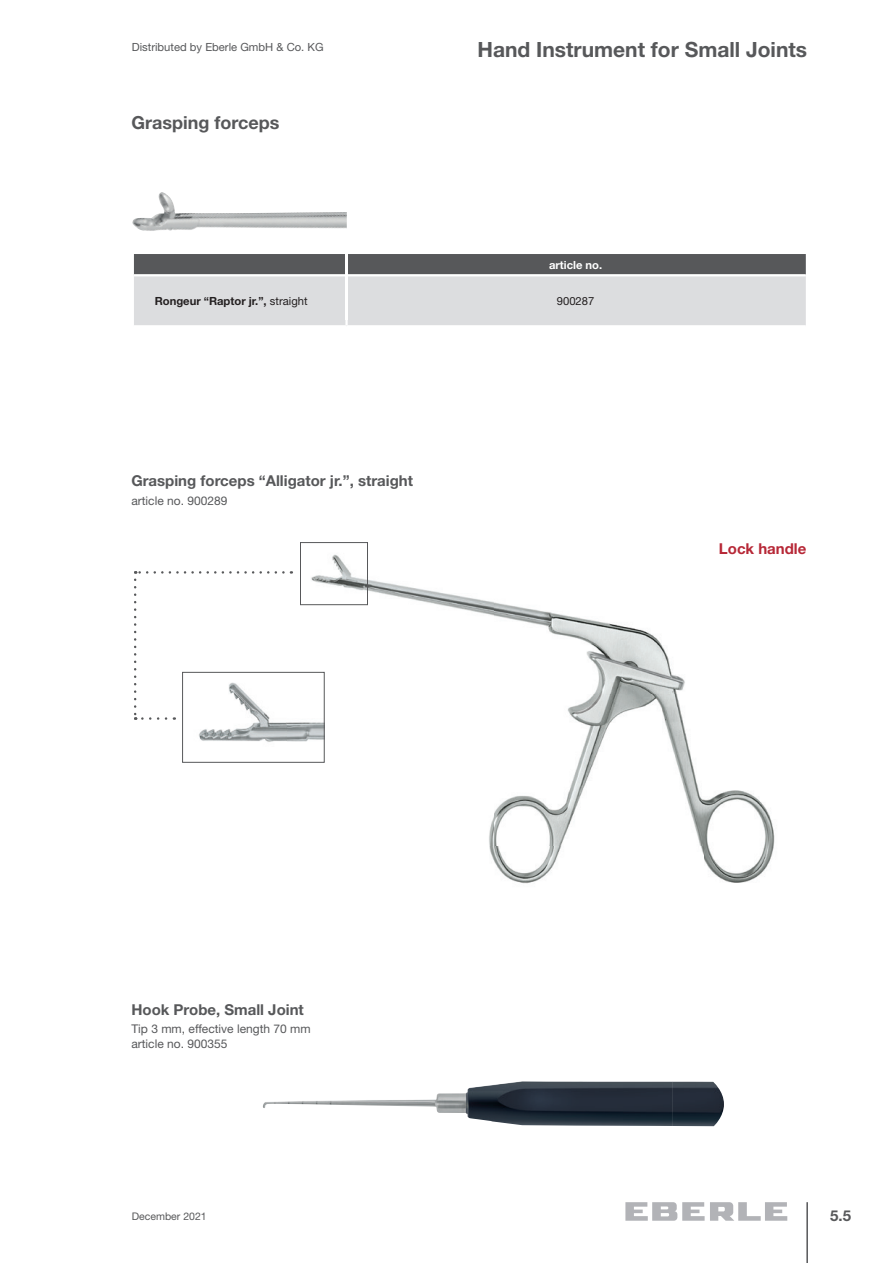
<style>
.page{position:relative;width:893px;height:1263px;background:#fff}
.page>*{position:absolute;margin:0;border:0;box-sizing:border-box;transform-origin:0 0}
.t1{font:700 21px "Helvetica Neue LT";color:#57585a}
.t2{font:700 18px "Helvetica Neue LT";color:#57585a}
.t3{font:700 15px "Helvetica Neue LT";color:#57585a}
.t4{font:700 15px "Helvetica Neue LT";color:#b72837}
.t5{font:12px/14.4px "Helvetica Neue LT";color:#57585a}
.t6{font:11.25px "Helvetica Neue LT";color:#57585a}
.t7{font:700 11.25px "Helvetica Neue LT";color:#231f20}
.t8{font:700 11.25px "Helvetica Neue LT";color:#fff}
.t9{font:11.25px "Helvetica Neue LT";color:#231f20}
.t10{font:10.5px "Helvetica Neue LT";color:#57585a}
.s1{font-weight:400}
</style>
<div class="page">
<hr style="left:806px;top:1202px;width:2px;height:61px;background:#57585a">
<svg style="left:625px;top:1202px;width:162px;height:19px"></svg>
<svg style="left:134px;top:254px;width:672px;height:71px;background:#b5b6b8"></svg>
<hr style="left:134px;top:274px;width:213px;height:2px;background:#fff">
<hr style="left:345px;top:276px;width:3px;height:49px;background:#fff">
<hr style="left:347px;top:274px;width:459px;height:2px;background:#fff">
<hr style="left:345px;top:214px;width:3px;height:106px;background:#fff">
<img style="left:132px;top:192px;width:215px;height:39px">
<img style="left:287px;top:554px;width:488px;height:330px">
<img style="left:199px;top:674px;width:124px;height:87px">
<div style="left:182px;top:672px;width:143px;height:91px;border:1px solid #57585a"></div>
<div style="left:300px;top:542px;width:68px;height:63px;border:1px solid #57585a"></div>
<svg style="left:135px;top:571px;width:148px;height:3px"></svg>
<svg style="left:134px;top:580px;width:32px;height:140px"></svg>
<img style="left:263px;top:1089px;width:205px;height:28px">
<img style="left:468px;top:1081px;width:256px;height:45px">
<p class="t6" style="left:132px;top:41px;width:193px">Distributed by Eberle GmbH &amp; Co. KG</p>
<p class="t2" style="left:131px;top:111px;width:149px">Grasping forceps</p>
<h1 class="t1" style="left:477px;top:37px;width:331px">Hand Instrument for Small Joints</h1>
<p class="t8" style="left:549px;top:258px;width:55px">article no.</p>
<p class="t7" style="left:155px;top:294px;width:154px">Rongeur “Raptor jr.”, <span class="s1">straight</span></p>
<p class="t9" style="left:557px;top:294px;width:39px">900287</p>
<p class="t3" style="left:131px;top:471px;width:283px">Grasping forceps “Alligator jr.”, straight</p>
<p class="t5" style="left:131px;top:493px;width:98px">article no. 900289</p>
<p class="t3" style="left:131px;top:1000px;width:174px">Hook Probe, Small Joint</p>
<p class="t5" style="left:131px;top:1022px;width:181px">Tip 3 mm, effective length 70 mm article no. 900355</p>
<p class="t4" style="left:719px;top:539px;width:89px">Lock handle</p>
<p class="t10" style="left:132px;top:1210px;width:76px">December 2021</p>
<p class="t3" style="left:830px;top:1206px;width:22px">5.5</p>
</div>
